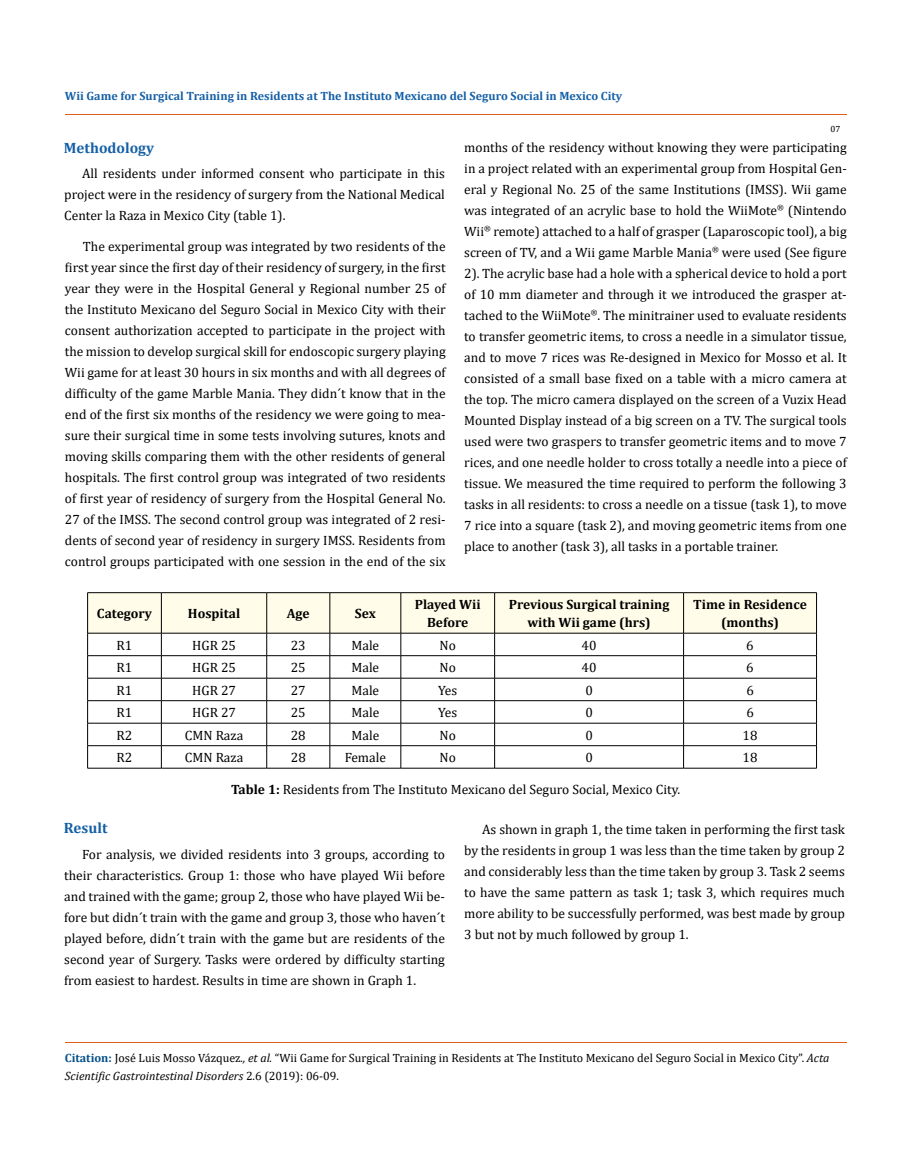
<style>
.page{position:relative;width:917px;height:1152px;background:#fff}
.page>*{position:absolute;margin:0;border:0;box-sizing:border-box;transform-origin:0 0}
.t1{font:700 15px "Cambria";color:#1560a6}
.t2{font:13.5px/21px "Cambria";color:#000;text-align:justify}
.t3{font:700 13.5px/18px "Cambria";color:#000;text-align:center}
.t4{font:12px/18px "Cambria";color:#000}
.t5{font:700 12px "Cambria";color:#1560a6}
.t6{font:9px "Cambria";color:#000}
.s1{font-weight:700}
.s2{font-weight:700;color:#035089}
.s3{font-style:italic}
</style>
<div class="page">
<hr style="left:87px;top:592px;width:74px;height:1px;background:#000">
<hr style="left:161px;top:592px;width:106px;height:1px;background:#000">
<hr style="left:267px;top:592px;width:63px;height:1px;background:#000">
<hr style="left:330px;top:592px;width:71px;height:1px;background:#000">
<hr style="left:401px;top:592px;width:93px;height:1px;background:#000">
<hr style="left:494px;top:592px;width:189px;height:1px;background:#000">
<hr style="left:683px;top:592px;width:133px;height:1px;background:#000">
<svg style="left:87px;top:593px;width:730px;height:175px"></svg>
<hr style="left:87px;top:768px;width:74px;height:1px;background:#000">
<hr style="left:161px;top:768px;width:106px;height:1px;background:#000">
<hr style="left:267px;top:768px;width:63px;height:1px;background:#000">
<hr style="left:330px;top:768px;width:71px;height:1px;background:#000">
<hr style="left:401px;top:768px;width:93px;height:1px;background:#000">
<hr style="left:494px;top:768px;width:189px;height:1px;background:#000">
<hr style="left:683px;top:768px;width:133px;height:1px;background:#000">
<hr style="left:65px;top:114px;width:781px;height:1px;background:#e05d1a">
<hr style="left:65px;top:1042px;width:781px;height:1px;background:#e05d1a">
<p class="t5" style="left:65px;top:87px;width:559px">Wii Game for Surgical Training in Residents at The Instituto Mexicano del Seguro Social in Mexico City</p>
<p class="t6" style="left:830px;top:124px;width:11px">07</p>
<p class="t1" style="left:64px;top:137px;width:92px">Methodology</p>
<p class="t2" style="left:64px;top:163px;width:382px;text-indent:18px">All residents under informed consent who participate in this project were in the residency of surgery from the National Medical Center la Raza in Mexico City (table 1).</p>
<p class="t2" style="left:65px;top:236px;width:382px;text-indent:18px">The experimental group was integrated by two residents of the first year since the first day of their residency of surgery, in the first year they were in the Hospital General y Regional number 25 of the Instituto Mexicano del Seguro Social in Mexico City with their consent authorization accepted to participate in the project with the mission to develop surgical skill for endoscopic surgery playing Wii game for at least 30 hours in six months and with all degrees of difficulty of the game Marble Mania. They didn´t know that in the end of the first six months of the residency we were going to mea&shy;sure their surgical time in some tests involving sutures, knots and moving skills comparing them with the other residents of general hospitals. The first control group was integrated of two residents of first year of residency of surgery from the Hospital General No.<br>27 of the IMSS. The second control group was integrated of 2 resi&shy;dents of second year of residency in surgery IMSS. Residents from control groups participated with one session in the end of the six</p>
<p class="t2" style="left:464px;top:137px;width:384px">months of the residency without knowing they were participating in a project related with an experimental group from Hospital Gen&shy;eral y Regional No. 25 of the same Institutions (IMSS). Wii game was integrated of an acrylic base to hold the WiiMote<sup>®</sup> (Nintendo Wii<sup>®</sup> remote) attached to a half of grasper (Laparoscopic tool), a big screen of TV, and a Wii game Marble Mania<sup>®</sup> were used (See figure 2). The acrylic base had a hole with a spherical device to hold a port of 10 mm diameter and through it we introduced the grasper at&shy;tached to the WiiMote<sup>®</sup>. The minitrainer used to evaluate residents to transfer geometric items, to cross a needle in a simulator tissue, and to move 7 rices was Re-designed in Mexico for Mosso et al. It consisted of a small base fixed on a table with a micro camera at the top. The micro camera displayed on the screen of a Vuzix Head Mounted Display instead of a big screen on a TV. The surgical tools used were two graspers to transfer geometric items and to move 7 rices, and one needle holder to cross totally a needle into a piece of tissue. We measured the time required to perform the following 3 tasks in all residents: to cross a needle on a tissue (task 1), to move 7 rice into a square (task 2), and moving geometric items from one place to another (task 3), all tasks in a portable trainer.</p>
<p class="t3" style="left:97px;top:604px;width:56px">Category</p>
<p class="t3" style="left:188px;top:604px;width:54px">Hospital</p>
<p class="t3" style="left:287px;top:604px;width:24px">Age</p>
<p class="t3" style="left:355px;top:604px;width:23px">Sex</p>
<p class="t3" style="left:415px;top:595px;width:67px">Played Wii<br>Before</p>
<p class="t3" style="left:509px;top:595px;width:162px">Previous Surgical training with Wii game (hrs)</p>
<p class="t3" style="left:693px;top:595px;width:115px">Time in Residence (months)</p>
<p class="t2" style="left:117px;top:635px;width:17px">R1</p>
<p class="t2" style="left:192px;top:635px;width:45px">HGR 25</p>
<p class="t2" style="left:291px;top:635px;width:16px">23</p>
<p class="t2" style="left:351px;top:635px;width:29px">Male</p>
<p class="t2" style="left:439px;top:635px;width:18px">No</p>
<p class="t2" style="left:581px;top:635px;width:16px">40</p>
<p class="t2" style="left:746px;top:635px;width:9px">6</p>
<p class="t2" style="left:117px;top:657px;width:17px">R1</p>
<p class="t2" style="left:192px;top:657px;width:45px">HGR 25</p>
<p class="t2" style="left:291px;top:657px;width:16px">25</p>
<p class="t2" style="left:351px;top:657px;width:29px">Male</p>
<p class="t2" style="left:439px;top:657px;width:18px">No</p>
<p class="t2" style="left:581px;top:657px;width:16px">40</p>
<p class="t2" style="left:746px;top:657px;width:9px">6</p>
<p class="t2" style="left:117px;top:680px;width:17px">R1</p>
<p class="t2" style="left:192px;top:680px;width:45px">HGR 27</p>
<p class="t2" style="left:291px;top:680px;width:16px">27</p>
<p class="t2" style="left:351px;top:680px;width:29px">Male</p>
<p class="t2" style="left:438px;top:680px;width:20px">Yes</p>
<p class="t2" style="left:585px;top:680px;width:9px">0</p>
<p class="t2" style="left:746px;top:680px;width:9px">6</p>
<p class="t2" style="left:117px;top:702px;width:17px">R1</p>
<p class="t2" style="left:192px;top:702px;width:45px">HGR 27</p>
<p class="t2" style="left:291px;top:702px;width:16px">25</p>
<p class="t2" style="left:351px;top:702px;width:29px">Male</p>
<p class="t2" style="left:438px;top:702px;width:20px">Yes</p>
<p class="t2" style="left:585px;top:702px;width:9px">0</p>
<p class="t2" style="left:746px;top:702px;width:9px">6</p>
<p class="t2" style="left:117px;top:725px;width:17px">R2</p>
<p class="t2" style="left:185px;top:725px;width:60px">CMN Raza</p>
<p class="t2" style="left:291px;top:725px;width:16px">28</p>
<p class="t2" style="left:351px;top:725px;width:29px">Male</p>
<p class="t2" style="left:439px;top:725px;width:18px">No</p>
<p class="t2" style="left:585px;top:725px;width:9px">0</p>
<p class="t2" style="left:742px;top:725px;width:16px">18</p>
<p class="t2" style="left:117px;top:747px;width:17px">R2</p>
<p class="t2" style="left:185px;top:747px;width:60px">CMN Raza</p>
<p class="t2" style="left:291px;top:747px;width:16px">28</p>
<p class="t2" style="left:344px;top:747px;width:43px">Female</p>
<p class="t2" style="left:439px;top:747px;width:18px">No</p>
<p class="t2" style="left:585px;top:747px;width:9px">0</p>
<p class="t2" style="left:742px;top:747px;width:16px">18</p>
<p class="t2" style="left:231px;top:779px;width:450px"><span class="s1">Table 1:</span> Residents from The Instituto Mexicano del Seguro Social, Mexico City.</p>
<p class="t1" style="left:64px;top:818px;width:45px">Result</p>
<p class="t2" style="left:64px;top:844px;width:382px;text-indent:18px">For analysis, we divided residents into 3 groups, according to their characteristics. Group 1: those who have played Wii before and trained with the game; group 2, those who have played Wii be&shy;fore but didn´t train with the game and group 3, those who haven´t played before, didn´t train with the game but are residents of the second year of Surgery. Tasks were ordered by difficulty starting from easiest to hardest. Results in time are shown in Graph 1.</p>
<p class="t2" style="left:464px;top:818px;width:382px;text-indent:18px">As shown in graph 1, the time taken in performing the first task by the residents in group 1 was less than the time taken by group 2 and considerably less than the time taken by group 3. Task 2 seems to have the same pattern as task 1; task 3, which requires much more ability to be successfully performed, was best made by group 3 but not by much followed by group 1.</p>
<p class="t4" style="left:65px;top:1049px;width:766px"><span class="s2">Citation:</span> José Luis Mosso Vázquez<span class="s3">., et al.</span> “Wii Game for Surgical Training in Residents at The Instituto Mexicano del Seguro Social in Mexico City”. <span class="s3">Acta<br>Scientific Gastrointestinal Disorders</span> 2.6 (2019): 06-09.</p>
</div>
